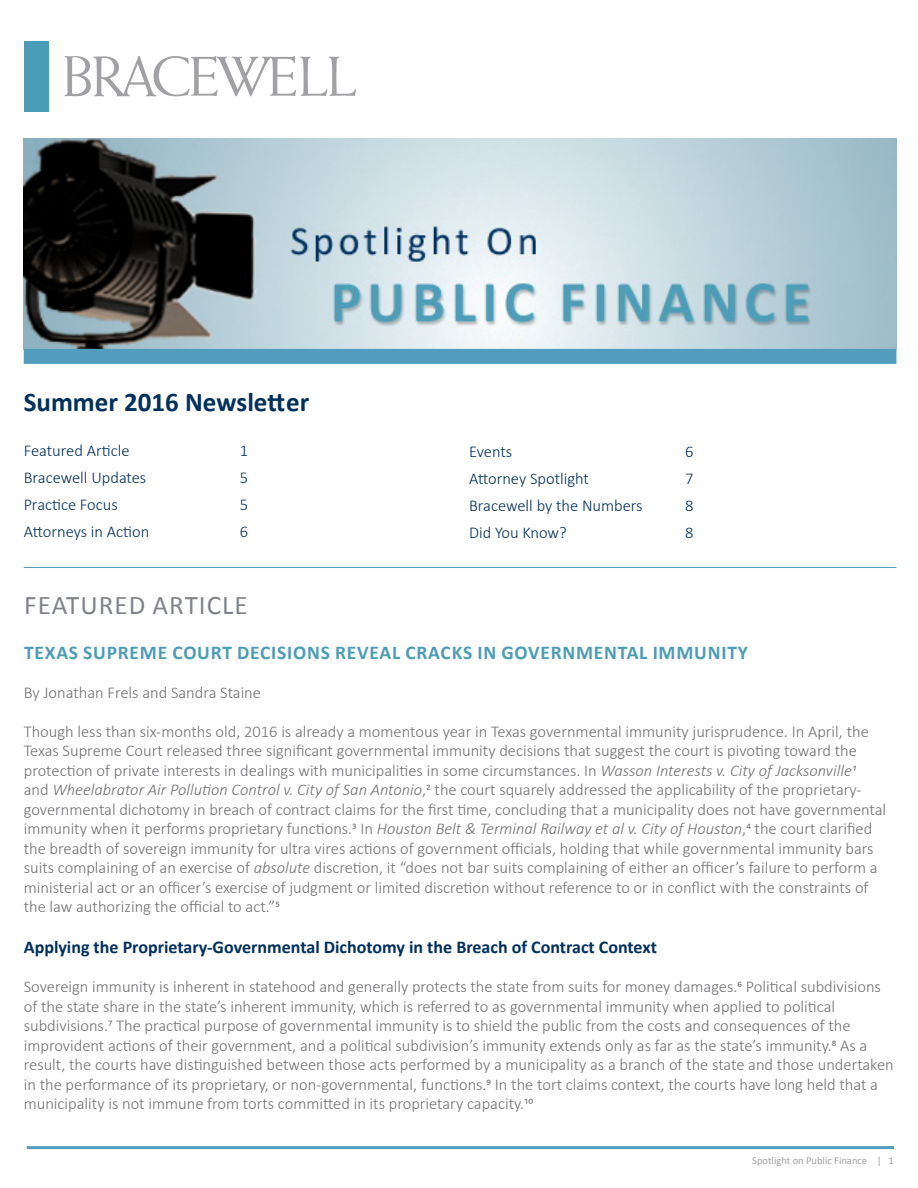
<style>
.page{position:relative;width:918px;height:1188px;background:#fff}
.page>*{position:absolute;margin:0;border:0;box-sizing:border-box;transform-origin:0 0}
.Body_-_12_pt{font:700 27px "Calibri";color:#00305e}
.Body_-_12_pt-2{font:27px "Calibri";letter-spacing:.04em;color:#80838a}
.Body_-_12_pt-3{font:700 19.5px "Calibri";letter-spacing:.04em;color:#4b9db7}
.Body_-_12_pt-4{font:700 18px "Calibri";color:#00305e}
.Body_-_12_pt-5{font:300 16.5px/19.5px "Calibri";color:#717074}
.Body_-_12_pt-6{font:300 16.5px "Calibri";color:#00305e}
.t1{font:10.5px "Calibri";color:#a1a1a5}
.s1{font-style:italic}
</style>
<div class="page">
<hr style="left:27px;top:1146px;width:867px;height:3px;background:#529cbe">
<img style="left:24px;top:139px;width:872px;height:210px">
<div style="left:24px;top:349px;width:872px;height:15px;background:#529cbe"></div>
<hr style="left:24px;top:567px;width:872px;height:1px;background:#529cbe">
<div style="left:24px;top:41px;width:25px;height:70px;background:#4b9db7"></div>
<svg style="left:65px;top:56px;width:291px;height:40px"></svg>
<p class="Body_-_12_pt" style="left:24px;top:385px;width:287px">Summer 2016 Newsletter</p>
<p class="Body_-_12_pt-6" style="left:24px;top:441px;width:107px">Featured Article</p>
<p class="Body_-_12_pt-6" style="left:240px;top:441px;width:10px">1</p>
<p class="Body_-_12_pt-6" style="left:24px;top:468px;width:124px">Bracewell Updates</p>
<p class="Body_-_12_pt-6" style="left:240px;top:468px;width:10px">5</p>
<p class="Body_-_12_pt-6" style="left:24px;top:495px;width:96px">Practice Focus</p>
<p class="Body_-_12_pt-6" style="left:240px;top:495px;width:10px">5</p>
<p class="Body_-_12_pt-6" style="left:24px;top:522px;width:127px">Attorneys in Action</p>
<p class="Body_-_12_pt-6" style="left:240px;top:522px;width:10px">6</p>
<p class="Body_-_12_pt-6" style="left:469px;top:442px;width:45px">Events</p>
<p class="Body_-_12_pt-6" style="left:685px;top:442px;width:10px">6</p>
<p class="Body_-_12_pt-6" style="left:469px;top:469px;width:121px">Attorney Spotlight</p>
<p class="Body_-_12_pt-6" style="left:685px;top:469px;width:10px">7</p>
<p class="Body_-_12_pt-6" style="left:469px;top:496px;width:175px">Bracewell by the Numbers</p>
<p class="Body_-_12_pt-6" style="left:685px;top:496px;width:10px">8</p>
<p class="Body_-_12_pt-6" style="left:469px;top:523px;width:99px">Did You Know?</p>
<p class="Body_-_12_pt-6" style="left:685px;top:523px;width:10px">8</p>
<p class="Body_-_12_pt-2" style="left:24px;top:588px;width:225px">FEATURED ARTICLE</p>
<p class="Body_-_12_pt-3" style="left:24px;top:640px;width:725px">TEXAS SUPREME COURT DECISIONS REVEAL CRACKS IN GOVERNMENTAL IMMUNITY</p>
<p class="Body_-_12_pt-5" style="left:24px;top:682px;width:239px">By Jonathan Frels and Sandra Staine</p>
<p class="Body_-_12_pt-5" style="left:24px;top:721px;width:864px">Though less than six-months old, 2016 is already a momentous year in Texas governmental immunity jurisprudence. In April, the Texas Supreme Court released three significant governmental immunity decisions that suggest the court is pivoting toward the protection of private interests in dealings with municipalities in some circumstances. In <span class="s1">Wasson Interests v. City of Jacksonville1<br></span>and <span class="s1">Wheelabrator Air Pollution Control v. City of San Antonio</span>,2 the court squarely addressed the applicability of the proprietary&shy;governmental dichotomy in breach of contract claims for the first time, concluding that a municipality does not have governmental immunity when it performs proprietary functions.3 In <span class="s1">Houston Belt &amp; Terminal Railway et al v. City of Houston</span>,4 the court clarified the breadth of sovereign immunity for ultra vires actions of government officials, holding that while governmental immunity bars suits complaining of an exercise of <span class="s1">absolute</span> discretion, it “does not bar suits complaining of either an officer’s failure to perform a ministerial act or an officer’s exercise of judgment or limited discretion without reference to or in conflict with the constraints of the law authorizing the official to act.”5</p>
<p class="Body_-_12_pt-4" style="left:24px;top:936px;width:635px">Applying the Proprietary-Governmental Dichotomy in the Breach of Contract Context</p>
<p class="Body_-_12_pt-5" style="left:24px;top:977px;width:871px">Sovereign immunity is inherent in statehood and generally protects the state from suits for money damages.6 Political subdivisions of the state share in the state’s inherent immunity, which is referred to as governmental immunity when applied to political subdivisions.7 The practical purpose of governmental immunity is to shield the public from the costs and consequences of the improvident actions of their government, and a political subdivision’s immunity extends only as far as the state’s immunity.8 As a result, the courts have distinguished between those acts performed by a municipality as a branch of the state and those undertaken in the performance of its proprietary, or non-governmental, functions.9 In the tort claims context, the courts have long held that a municipality is not immune from torts committed in its proprietary capacity.10</p>
<p class="t1" style="left:752px;top:1154px;width:143px">Spotlight on Public Finance | 1</p>
</div>
